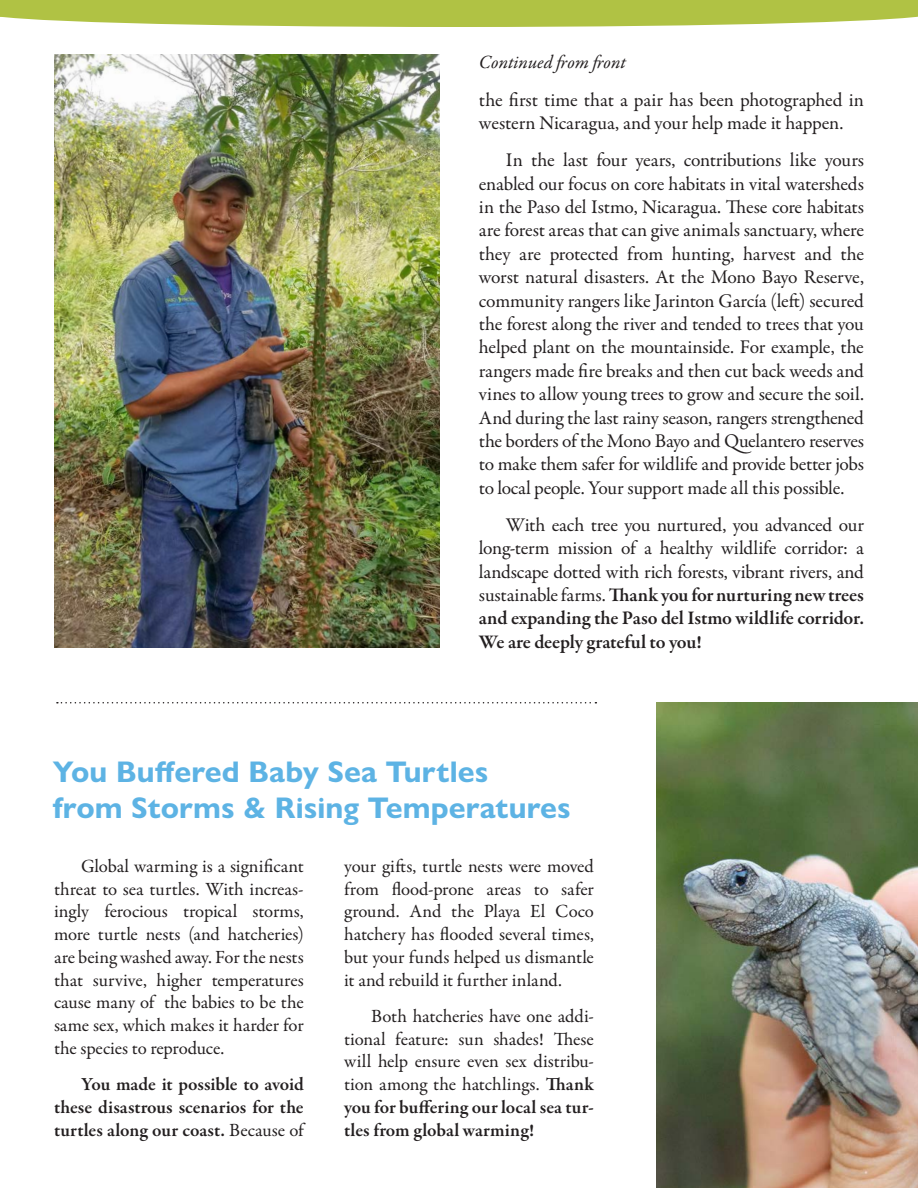
<style>
.page{position:relative;width:918px;height:1188px;background:#fff}
.page>*{position:absolute;margin:0;border:0;box-sizing:border-box;transform-origin:0 0}
.Heading_1__Story_of{font:700 30px/36px "Gill Sans Nova";color:#5db3e4}
.General_text__hyphen{font:19.5px/23.4px "Garamond Premr Pro";letter-spacing:-.01em;color:#231f20;text-align:justify}
.General_text__hyphen-2{font:18.75px/22.8px "Garamond Premr Pro";letter-spacing:-.005em;color:#231f20;text-align:justify}
.General_text__hyphen-3{font:600 18.75px/22.8px "Garamond Premr Pro";color:#231f20;text-align:justify}
.General_text__hyphen-4{font:italic 18.75px "Garamond Premr Pro";letter-spacing:-.005em;color:#231f20}
.s1{font-weight:600}
.s2{font-weight:400}
</style>
<div class="page">
<svg style="left:0;top:14px;width:918px;height:13px"></svg>
<img style="left:657px;top:702px;width:261px;height:486px">
<svg style="left:57px;top:702px;width:539px;height:1px"></svg>
<div style="left:0;top:0;width:918px;height:14px;background:#b0c244"></div>
<img style="left:54px;top:54px;width:385px;height:594px">
<p class="General_text__hyphen-4" style="left:479px;top:50px;width:149px">Continued from front</p>
<p class="General_text__hyphen" style="left:479px;top:89px;width:387px">the first time that a pair has been photographed in western Nicaragua, and your help made it happen.</p>
<p class="General_text__hyphen" style="left:479px;top:149px;width:387px;text-indent:27px">In the last four years, contributions like yours enabled our focus on core habitats in vital watersheds in the Paso del Istmo, Nicaragua. These core habitats are forest areas that can give animals sanctuary, where they are protected from hunting, harvest and the worst natural disasters. At the Mono Bayo Reserve, community rangers like Jarinton García (left) secured the forest along the river and tended to trees that you helped plant on the mountainside. For example, the rangers made fire breaks and then cut back weeds and vines to allow young trees to grow and secure the soil.<br>And during the last rainy season, rangers strengthened the borders of the Mono Bayo and Quelantero reserves to make them safer for wildlife and provide better jobs to local people. Your support made all this possible.</p>
<p class="General_text__hyphen" style="left:479px;top:513px;width:387px;text-indent:27px">With each tree you nurtured, you advanced our long-term mission of a healthy wildlife corridor: a landscape dotted with rich forests, vibrant rivers, and sustainable farms. <span class="s1">Thank you for nurturing new trees and expanding the Paso del Istmo wildlife corridor.<br>We are deeply grateful to you!</span></p>
<p class="Heading_1__Story_of" style="left:53px;top:754px;width:519px">You Buffered Baby Sea Turtles<br>from Storms &amp; Rising Temperatures</p>
<p class="General_text__hyphen-2" style="left:54px;top:855px;width:251px;text-indent:27px">Global warming is a significant threat to sea turtles. With increas&shy;ingly ferocious tropical storms, more turtle nests (and hatcheries) are being washed away. For the nests that survive, higher temperatures cause many of the babies to be the same sex, which makes it harder for the species to reproduce.</p>
<p class="General_text__hyphen-3" style="left:54px;top:1073px;width:251px;text-indent:27px">You made it possible to avoid these disastrous scenarios for the turtles along our coast. <span class="s2">Because of</span></p>
<p class="General_text__hyphen-2" style="left:344px;top:855px;width:251px">your gifts, turtle nests were moved from flood-prone areas to safer ground. And the Playa El Coco hatchery has flooded several times, but your funds helped us dismantle it and rebuild it further inland.</p>
<p class="General_text__hyphen-2" style="left:344px;top:1005px;width:251px;text-indent:27px">Both hatcheries have one addi&shy;tional feature: sun shades! These will help ensure even sex distribu&shy;tion among the hatchlings. <span class="s1">Thank you for buffering our local sea tur&shy;tles from global warming!</span></p>
</div>
